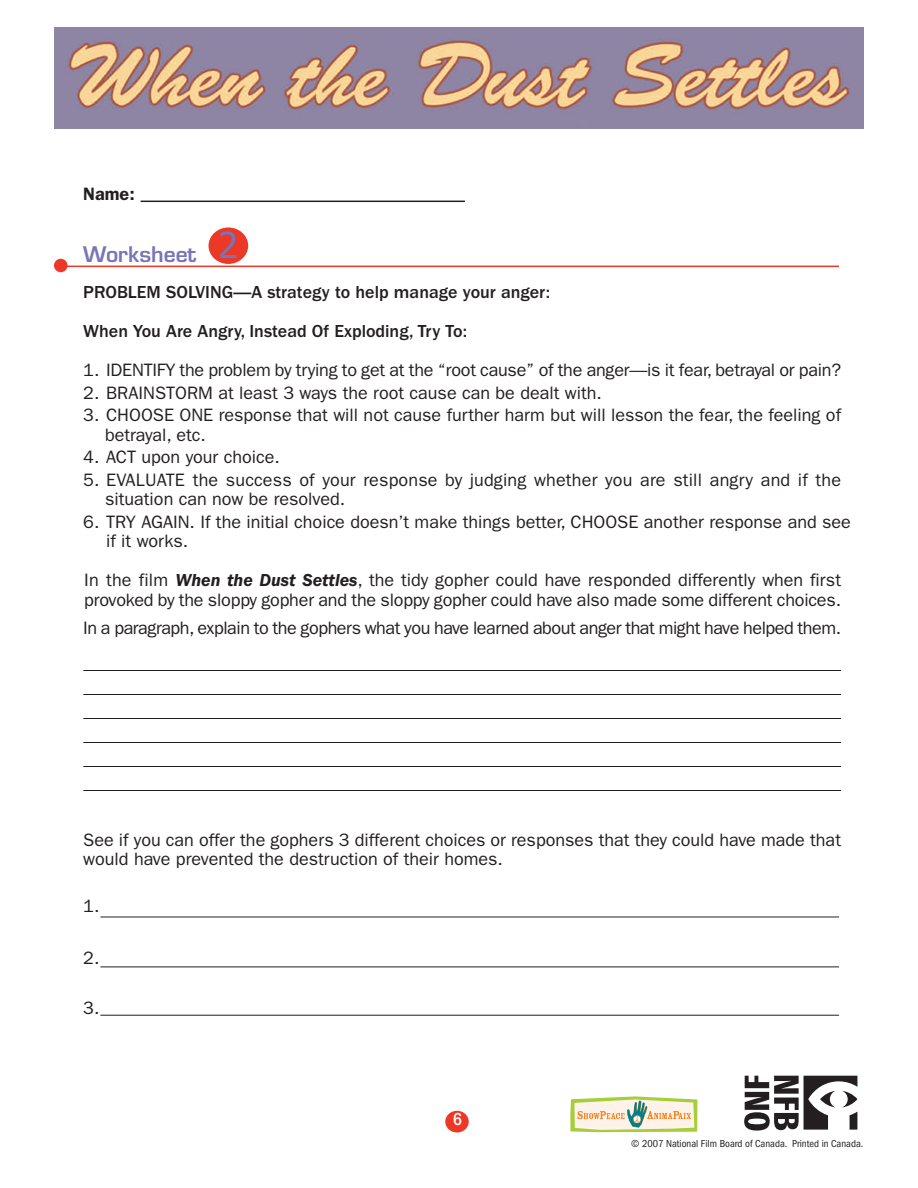
<style>
.page{position:relative;width:918px;height:1188px;background:#fff}
.page>*{position:absolute;margin:0;border:0;box-sizing:border-box;transform-origin:0 0}
.t1{font:36px "Tahoma";color:#7875b7}
.t2{font:600 21px "Eurostile";color:#7875b7}
.t3{font:18px/19.5px "Franklin Gothic";color:#231f20}
.t4{font:500 18px/39px "Franklin Gothic";color:#231f20}
.t5{font:18px "Franklin Gothic";letter-spacing:-.025em;color:#231f20}
.t6{font:600 18px "Franklin Gothic";color:#231f20}
.t7{font:500 condensed 18px "Franklin Gothic";color:#fff}
.t8{font:condensed 10.5px "Franklin Gothic";color:#231f20}
.s1{font-weight:600;font-style:italic}
</style>
<div class="page">
<hr style="left:83px;top:670px;width:758px;height:1px;background:#231f20">
<hr style="left:83px;top:694px;width:758px;height:1px;background:#231f20">
<hr style="left:83px;top:718px;width:758px;height:1px;background:#231f20">
<hr style="left:83px;top:742px;width:758px;height:1px;background:#231f20">
<hr style="left:83px;top:766px;width:758px;height:1px;background:#231f20">
<hr style="left:83px;top:790px;width:758px;height:1px;background:#231f20">
<hr style="left:141px;top:201px;width:324px;height:1px;background:#231f20">
<div style="left:209px;top:227px;width:39px;height:37px;background:#ec3826;border-radius:50%"></div>
<img style="left:54px;top:28px;width:810px;height:100px">
<hr style="left:100px;top:917px;width:739px;height:1px;background:#231f20">
<hr style="left:100px;top:967px;width:739px;height:1px;background:#231f20">
<hr style="left:100px;top:1015px;width:739px;height:1px;background:#231f20">
<div style="left:54px;top:259px;width:14px;height:13px;background:#ec3826;border-radius:50%"></div>
<hr style="left:66px;top:266px;width:773px;height:1px;background:#ec3826">
<div style="left:445px;top:1111px;width:24px;height:21px;background:#ec3826;border-radius:50%"></div>
<svg style="left:744px;top:1076px;width:113px;height:55px"></svg>
<svg style="left:570px;top:1096px;width:127px;height:36px"></svg>
<p class="t6" style="left:83px;top:188px;width:53px">Name:</p>
<h1 class="t1" style="left:218px;top:224px;width:21px">2</h1>
<p class="t2" style="left:83px;top:247px;width:115px">Worksheet</p>
<p class="t4" style="left:83px;top:274px;width:469px">PROBLEM SOLVING—A strategy to help manage your anger:<br>When You Are Angry, Instead Of Exploding, Try To:</p>
<p class="t3" style="left:83px;top:362px;width:759px">1. IDENTIFY the problem by trying to get at the “root cause” of the anger—is it fear, betrayal or pain?</p>
<p class="t3" style="left:83px;top:384px;width:520px">2. BRAINSTORM at least 3 ways the root cause can be dealt with.</p>
<p class="t3" style="left:105px;top:407px;width:738px;text-indent:-22px">3. CHOOSE ONE response that will not cause further harm but will lesson the fear, the feeling of betrayal, etc.</p>
<p class="t3" style="left:83px;top:449px;width:198px">4. ACT upon your choice.</p>
<p class="t3" style="left:105px;top:471px;width:738px;text-indent:-22px">5. EVALUATE the success of your response by judging whether you are still angry and if the situation can now be resolved.</p>
<p class="t3" style="left:106px;top:513px;width:746px;text-indent:-23px">6. TRY AGAIN. If the initial choice doesn’t make things better, CHOOSE another response and see if it works.</p>
<p class="t3" style="left:84px;top:572px;width:758px">In the film <span class="s1">When the Dust Settles</span>, the tidy gopher could have responded differently when first provoked by the sloppy gopher and the sloppy gopher could have also made some different choices.</p>
<p class="t5" style="left:83px;top:622px;width:759px">In a paragraph, explain to the gophers what you have learned about anger that might have helped them.</p>
<p class="t3" style="left:83px;top:831px;width:759px">See if you can offer the gophers 3 different choices or responses that they could have made that would have prevented the destruction of their homes.</p>
<p class="t3" style="left:83px;top:897px;width:18px">1.</p>
<p class="t3" style="left:83px;top:950px;width:18px">2.</p>
<p class="t3" style="left:83px;top:999px;width:18px">3.</p>
<p class="t7" style="left:453px;top:1113px;width:11px">6</p>
<p class="t8" style="left:631px;top:1140px;width:234px">© 2007 National Film Board of Canada. Printed in Canada.</p>
</div>
